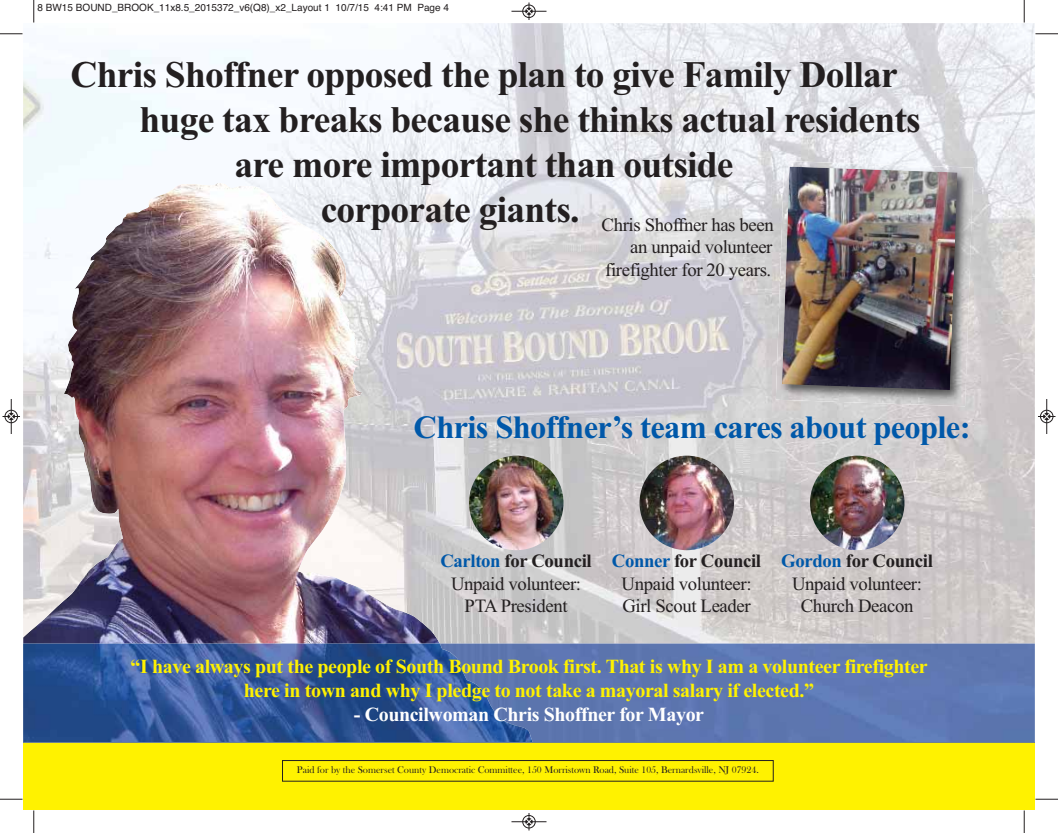
<style>
.page{position:relative;width:1058px;height:833px;background:#fff}
.page>*{position:absolute;margin:0;border:0;box-sizing:border-box;transform-origin:0 0}
.t1{font:700 37.5px "Times New Roman";letter-spacing:-.02em;color:#231f20}
.t2{font:700 32.5px "Times New Roman";letter-spacing:-.02em;color:#0058a9}
.t3{font:700 20px/24px "Times New Roman";letter-spacing:-.02em;color:#fff200;text-align:center}
.t4{font:700 20px "Times New Roman";letter-spacing:-.02em;color:#fff}
.t5{font:18.75px/22.6px "Times New Roman";letter-spacing:-.02em;color:#231f20;text-align:center}
.t6{font:10px "Bask Old Face";color:#231f20}
.t7{font:10px "Helvetica";color:#231f20}
.s1{font-weight:700;color:#0058a9}
.s2{font-weight:700}
</style>
<div class="page">
<img style="left:23px;top:23px;width:1011px;height:620px">
<img style="left:23px;top:183px;width:417px;height:460px">
<div style="left:23px;top:742px;width:1011px;height:67px;background:#fff200"></div>
<img style="left:532px;top:643px;width:502px;height:99px">
<img style="left:23px;top:643px;width:509px;height:99px">
<div style="left:282px;top:760px;width:491px;height:21px;border:1px solid #231f20"></div>
<img style="left:775px;top:161px;width:198px;height:245px">
<img style="left:782px;top:167px;width:175px;height:223px">
<img style="left:469px;top:455px;width:94px;height:95px;border-radius:50%">
<img style="left:810px;top:455px;width:94px;height:95px;border-radius:50%">
<img style="left:639px;top:455px;width:95px;height:95px;border-radius:50%">
<svg style="left:33px;top:0;width:2px;height:22px"></svg>
<svg style="left:0;top:33px;width:22px;height:2px"></svg>
<svg style="left:1023px;top:0;width:2px;height:22px"></svg>
<svg style="left:1035px;top:33px;width:23px;height:2px"></svg>
<svg style="left:33px;top:810px;width:2px;height:22px"></svg>
<svg style="left:0;top:798px;width:22px;height:2px"></svg>
<svg style="left:1023px;top:810px;width:2px;height:22px"></svg>
<svg style="left:1035px;top:798px;width:23px;height:2px"></svg>
<hr style="left:511px;top:11px;width:35px;height:1px;background:#231f20">
<div style="left:522px;top:5px;width:13px;height:13px;border:1px solid #231f20;border-radius:50%"></div>
<svg style="left:526px;top:2px;width:6px;height:18px"></svg>
<hr style="left:511px;top:821px;width:35px;height:1px;background:#231f20">
<div style="left:522px;top:815px;width:13px;height:13px;border:1px solid #231f20;border-radius:50%"></div>
<svg style="left:526px;top:813px;width:6px;height:17px"></svg>
<hr style="left:11px;top:399px;width:1px;height:35px;background:#231f20">
<div style="left:5px;top:410px;width:13px;height:13px;border:1px solid #231f20;border-radius:50%"></div>
<svg style="left:2px;top:413px;width:18px;height:6px"></svg>
<hr style="left:1046px;top:399px;width:1px;height:35px;background:#231f20">
<div style="left:1040px;top:410px;width:13px;height:13px;border:1px solid #231f20;border-radius:50%"></div>
<svg style="left:1038px;top:413px;width:17px;height:6px"></svg>
<p class="t7" style="left:38px;top:2px;width:413px">8 BW15 BOUND_BROOK_11x8.5_2015372_v6(Q8)_x2_Layout 1 10/7/15 4:41 PM Page 4</p>
<h1 class="t1" style="left:70px;top:62px;width:829px">Chris Shoffner opposed the plan to give Family Dollar</h1>
<h1 class="t1" style="left:139px;top:107px;width:782px">huge tax breaks because she thinks actual residents</h1>
<h1 class="t1" style="left:234px;top:152px;width:500px">are more important than outside</h1>
<h1 class="t1" style="left:321px;top:197px;width:260px">corporate giants.</h1>
<p class="t5" style="left:601px;top:215px;width:174px;text-align:right">Chris Shoffner has been an unpaid volunteer firefighter for 20 years.</p>
<h2 class="t2" style="left:413px;top:416px;width:558px">Chris Shoffner’s team cares about people:</h2>
<p class="t5" style="left:440px;top:551px;width:153px"><span class="s1">Carlton</span> <span class="s2">for Council<br></span>Unpaid volunteer:<br>PTA President</p>
<p class="t5" style="left:612px;top:551px;width:151px"><span class="s1">Conner</span> <span class="s2">for Council<br></span>Unpaid volunteer:<br>Girl Scout Leader</p>
<p class="t5" style="left:781px;top:551px;width:153px"><span class="s1">Gordon</span> <span class="s2">for Council<br></span>Unpaid volunteer:<br>Church Deacon</p>
<p class="t3" style="left:130px;top:656px;width:798px">“I have always put the people of South Bound Brook first. That is why I am a volunteer firefighter here in town and why I pledge to not take a mayoral salary if elected.”</p>
<p class="t4" style="left:354px;top:707px;width:352px">- Councilwoman Chris Shoffner for Mayor</p>
<p class="t6" style="left:297px;top:764px;width:463px">Paid for by the Somerset County Democratic Committee, 150 Morristown Road, Suite 105, Bernardsville, NJ 07924.</p>
</div>
